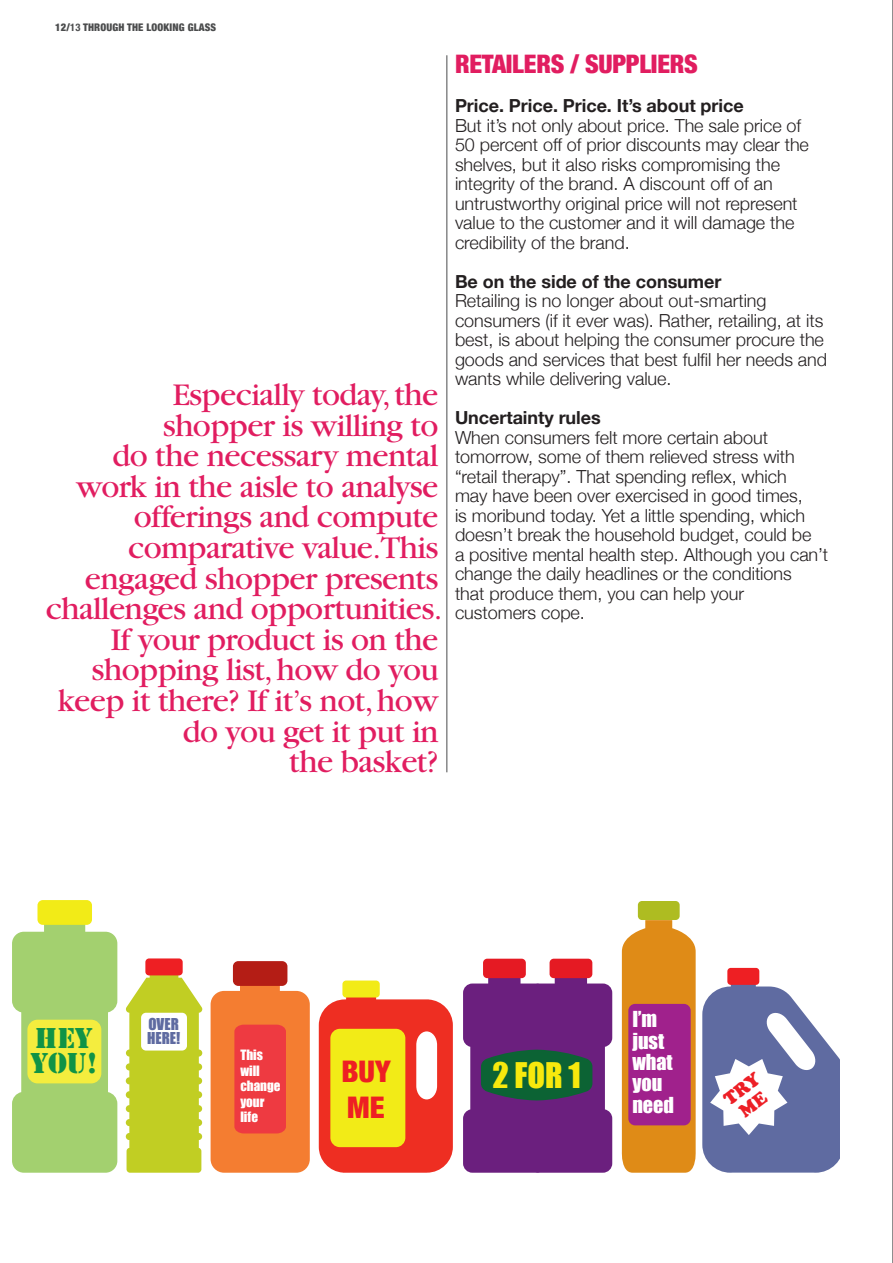
<style>
.page{position:relative;width:893px;height:1263px;background:#fff}
.page>*{position:absolute;margin:0;border:0;box-sizing:border-box;transform-origin:0 0}
.t1{font:33px/30.6px "Garamond";letter-spacing:-.02em;color:#e11d60;text-align:right}
.t2{font:32.4px "Impact";color:#f7e90d}
.t3{font:29.7px/25px "Stencil";letter-spacing:-.005em;color:#109346}
.t4{font:900 condensed 29.7px/35.7px "Helvetica Neue";color:#ee1f23}
.t5{font:900 condensed 25.5px "Helvetica Neue";letter-spacing:-.01em;color:#e11d60}
.t6{font:20.25px/21.5px "Impact";color:#fff}
.t7{font:900 18.6px/18.6px "Cooper";color:#ed1f26;text-align:center}
.t8{font:300 18px/19.5px "Helvetica Neue";letter-spacing:-.005em;color:#231f20}
.t9{font:700 18px "Helvetica Neue";letter-spacing:-.005em;color:#231f20}
.t10{font:15px/14px "Impact";color:#5f6ba1}
.t11{font:13.05px/15.5px "Impact";color:#fff}
.t12{font:900 condensed 10.5px "Helvetica Neue";letter-spacing:.015em;color:#4b4c4d}
.s1{font-weight:700}
</style>
<div class="page">
<hr style="left:446px;top:55px;width:1px;height:717px;background:#4b4c4d">
<svg style="left:12px;top:922px;width:105px;height:251px;background:#add57e"></svg>
<div style="left:37px;top:900px;width:55px;height:25px;background:#f2eb17;border-radius:5px"></div>
<svg style="left:126px;top:973px;width:76px;height:200px;background:#c8d33c"></svg>
<div style="left:145px;top:958px;width:38px;height:17px;background:#ee1f23;border-radius:4px"></div>
<div style="left:727px;top:968px;width:32px;height:17px;background:#ee1f23;border-radius:3px"></div>
<div style="left:233px;top:961px;width:54px;height:25px;background:#b41d15;border-radius:5px"></div>
<div style="left:483px;top:959px;width:43px;height:19px;background:#e51a23;border-radius:4px"></div>
<div style="left:550px;top:959px;width:42px;height:19px;background:#e51a23;border-radius:4px"></div>
<svg style="left:319px;top:995px;width:134px;height:178px;background:#f05044"></svg>
<div style="left:342px;top:980px;width:38px;height:17px;background:#f2eb17;border-radius:4px"></div>
<svg style="left:621px;top:920px;width:75px;height:253px;background:#e2962f"></svg>
<div style="left:638px;top:901px;width:42px;height:19px;background:#aebc21;border-radius:4px"></div>
<div style="left:141px;top:1013px;width:46px;height:37px;background:#fff;border-radius:5px"></div>
<div style="left:628px;top:1004px;width:63px;height:121px;background:#a0218c;border-radius:7px"></div>
<div style="left:330px;top:1029px;width:75px;height:118px;background:#f2eb17;border-radius:10px"></div>
<svg style="left:211px;top:972px;width:99px;height:201px;background:#f06e40"></svg>
<svg style="left:702px;top:978px;width:137px;height:195px"></svg>
<div style="left:27px;top:1020px;width:74px;height:63px;background:#f4ed3e;border-radius:10px"></div>
<svg style="left:463px;top:969px;width:149px;height:204px;background:#693979"></svg>
<hr style="left:892px;top:0;width:1px;height:1263px;background:#231f20">
<p class="t12" style="left:55px;top:21px;width:162px">12/<span class="s1">13</span> THROUGH THE LOOKING GLASS</p>
<p class="t1" style="left:46px;top:380px;width:398px">Especially today, the<br>shopper is willing to<br>do the necessary mental work in the aisle to analyse offerings and compute comparative value.This engaged shopper presents challenges and opportunities.<br>If your product is on the shopping list, how do you keep it there? If it’s not, how do you get it put in<br>the basket?</p>
<h3 class="t5" style="left:455px;top:49px;width:244px">RETAILERS / SUPPLIERS</h3>
<p class="t9" style="left:455px;top:95px;width:290px">Price. Price. Price. It’s about price</p>
<p class="t8" style="left:455px;top:115px;width:355px">But it’s not only about price. The sale price of 50 percent off of prior discounts may clear the shelves, but it also risks compromising the integrity of the brand. A discount off of an untrustworthy original price will not represent value to the customer and it will damage the credibility of the brand.</p>
<p class="t9" style="left:455px;top:270px;width:268px">Be on the side of the consumer</p>
<p class="t8" style="left:455px;top:291px;width:374px">Retailing is no longer about out-smarting consumers (if it ever was). Rather, retailing, at its best, is about helping the consumer procure the goods and services that best fulfil her needs and wants while delivering value.</p>
<p class="t9" style="left:455px;top:407px;width:147px">Uncertainty rules</p>
<p class="t8" style="left:455px;top:427px;width:375px">When consumers felt more certain about tomorrow, some of them relieved stress with “retail therapy”. That spending reflex, which<br>may have been over exercised in good times,<br>is moribund today. Yet a little spending, which doesn’t break the household budget, could be<br>a positive mental health step. Although you can’t change the daily headlines or the conditions<br>that produce them, you can help your customers cope.</p>
<h3 class="t3" style="left:30px;top:1026px;width:68px">HEY<br>YOU!</h3>
<p class="t10" style="left:147px;top:1017px;width:34px">OVER<br>HERE!</p>
<p class="t6" style="left:632px;top:1008px;width:43px">I’m just what you need</p>
<p class="t11" style="left:240px;top:1047px;width:42px">This will change your life</p>
<h3 class="t4" style="left:341px;top:1053px;width:51px">BUY<br>ME</h3>
<h2 class="t2" style="left:493px;top:1055px;width:90px">2 FOR 1</h2>
<p class="t7" style="left:720px;top:1094px;width:42px;rotate:-37deg">TRY<br>ME</p>
</div>
